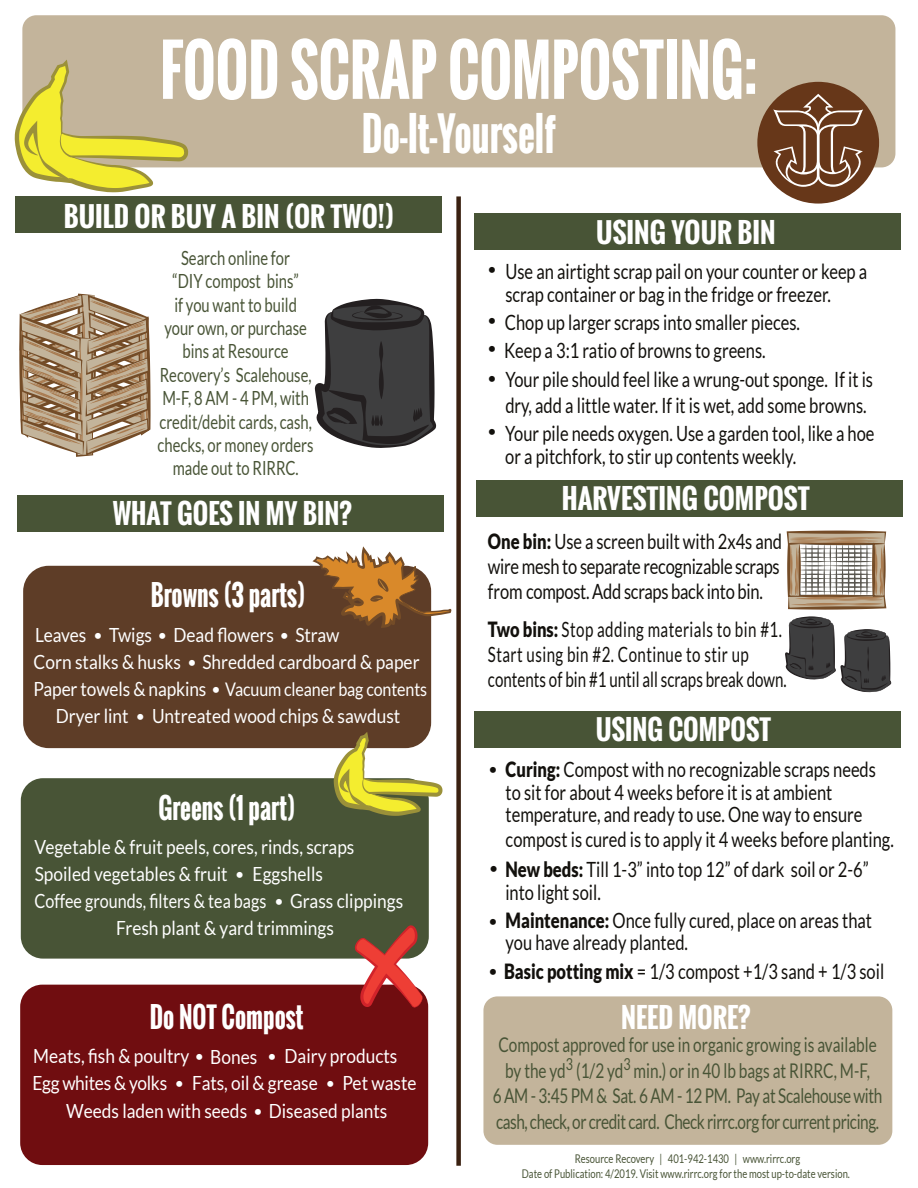
<style>
.page{position:relative;width:918px;height:1188px;background:#fff}
.page>*{position:absolute;margin:0;border:0;box-sizing:border-box;transform-origin:0 0}
.t1{font:700 67.5px "Oswald";color:#fff;scale:.81 1}
.t2{font:700 45px "Oswald";color:#fff;scale:.81 1}
.t3{font:700 28.05px "Oswald";color:#fff;scale:.84 1}
.t4{font:700 27px "Oswald";color:#fff}
.t5{font:21px/22.5px "Lato";color:#12100c;scale:.78 1}
.t6{font:21px/25.2px "Lato";letter-spacing:.03em;color:#12100c;scale:.72 1}
.t7{font:20.25px/25.5px "Lato";letter-spacing:-.015em;color:#485436;text-align:center;scale:.76 1}
.t8{font:19.5px/27.2px "Lato";color:#fff;scale:.89 1}
.t9{font:19.5px/23.4px "Lato";color:#485436;text-align:center;scale:.76 1}
.t10{font:19.5px "Lato";color:#fff;scale:.83 1}
.t11{font:18.75px "Lato";letter-spacing:-.01em;color:#fff;scale:.86 1}
.t12{font:12px "Lato";color:#485436;scale:.78 1}
.s1{font-size:19.5px}
.s2{font-weight:900}
</style>
<div class="page">
<div style="left:474px;top:711px;width:427px;height:37px;background:#485436"></div>
<div style="left:476px;top:480px;width:427px;height:37px;background:#485436"></div>
<div style="left:474px;top:213px;width:427px;height:37px;background:#485436"></div>
<div style="left:17px;top:495px;width:427px;height:37px;background:#485436"></div>
<div style="left:20px;top:985px;width:408px;height:180px;background:#700d10;border-radius:22px"></div>
<div style="left:456px;top:196px;width:5px;height:970px;background:#3a2111"></div>
<div style="left:21px;top:778px;width:408px;height:181px;background:#485436;border-radius:22px"></div>
<div style="left:22px;top:15px;width:873px;height:152px;background:#c3b49b;border-radius:14px"></div>
<div style="left:23px;top:566px;width:408px;height:182px;background:#5e3d27;border-radius:26px"></div>
<div style="left:757px;top:82px;width:122px;height:122px;background:#673719;border-radius:50%"></div>
<svg style="left:773px;top:94px;width:90px;height:93px"></svg>
<svg style="left:312px;top:546px;width:139px;height:82px"></svg>
<svg style="left:334px;top:732px;width:109px;height:84px"></svg>
<svg style="left:352px;top:925px;width:73px;height:83px"></svg>
<div style="left:483px;top:996px;width:409px;height:149px;background:#c3b49b;border-radius:14px"></div>
<svg style="left:787px;top:531px;width:99px;height:79px"></svg>
<svg style="left:785px;top:616px;width:106px;height:77px"></svg>
<svg style="left:315px;top:299px;width:121px;height:149px;background:#545354"></svg>
<svg style="left:19px;top:294px;width:132px;height:163px"></svg>
<div style="left:15px;top:196px;width:427px;height:37px;background:#485436"></div>
<svg style="left:15px;top:60px;width:174px;height:133px"></svg>
<h1 class="t1" style="left:160px;top:19px;width:739px">FOOD SCRAP COMPOSTING:</h1>
<h2 class="t2" style="left:362px;top:100px;width:241px">Do-It-Yourself</h2>
<p class="t4" style="left:64px;top:196px;width:332px">BUILD OR BUY A BIN (OR TWO!)</p>
<p class="t4" style="left:596px;top:212px;width:181px">USING YOUR BIN</p>
<p class="t9" style="left:158px;top:246px;width:207px">Search online for<br>“DIY compost bins”<br>if you want to build your own, or purchase bins at Resource<br>Recovery’s Scalehouse,<br>M-F, 8 AM - 4 PM, with credit/debit cards, cash, checks, or money orders made out to RIRRC.</p>
<p class="t4" style="left:113px;top:493px;width:241px">WHAT GOES IN MY BIN?</p>
<h3 class="t3" style="left:151px;top:573px;width:185px">Browns (3 parts)</h3>
<p class="t8" style="left:34px;top:621px;width:272px;text-indent:75px">Twigs Dead flowers<br>Corn stalks &amp; husks</p>
<p class="t11" style="left:34px;top:679px;width:459px"><span class="s1">Paper towels &amp; napkins</span> Vacuum cleaner bag contents</p>
<p class="t8" style="left:202px;top:621px;width:246px;text-indent:93px">Straw<br>Shredded cardboard &amp; paper</p>
<p class="t8" style="left:35px;top:621px;width:59px">Leaves</p>
<p class="t8" style="left:56px;top:702px;width:389px">Dryer lint Untreated wood chips &amp; sawdust</p>
<h3 class="t3" style="left:158px;top:787px;width:164px">Greens (1 part)</h3>
<p class="t8" style="left:35px;top:834px;width:361px">Vegetable &amp; fruit peels, cores, rinds, scraps<br>Spoiled vegetables &amp; fruit</p>
<p class="t8" style="left:253px;top:861px;width:80px">Eggshells</p>
<p class="t10" style="left:34px;top:890px;width:446px">Coffee grounds, filters &amp; tea bags Grass clippings</p>
<p class="t8" style="left:116px;top:914px;width:246px">Fresh plant &amp; yard trimmings</p>
<h3 class="t3" style="left:150px;top:996px;width:184px">Do NOT Compost</h3>
<p class="t8" style="left:33px;top:1042px;width:253px">Meats, fish &amp; poultry Bones</p>
<p class="t8" style="left:285px;top:1043px;width:128px">Dairy products</p>
<p class="t8" style="left:32px;top:1070px;width:153px">Egg whites &amp; yolks</p>
<p class="t8" style="left:192px;top:1070px;width:143px">Fats, oil &amp; grease</p>
<p class="t8" style="left:342px;top:1069px;width:85px">Pet waste</p>
<p class="t8" style="left:66px;top:1097px;width:205px">Weeds laden with seeds</p>
<p class="t8" style="left:269px;top:1097px;width:135px">Diseased plants</p>
<p class="t5" style="left:505px;top:260px;width:465px">Use an airtight scrap pail on your counter or keep a scrap container or bag in the fridge or freezer.</p>
<p class="t5" style="left:504px;top:308px;width:474px;line-height:28.5px">Chop up larger scraps into smaller pieces.<br>Keep a 3:1 ratio of browns to greens.<br>Your pile should feel like a wrung-out sponge. If it is</p>
<p class="t5" style="left:505px;top:390px;width:475px;line-height:28.8px">dry, add a little water. If it is wet, add some browns.<br>Your pile needs oxygen. Use a garden tool, like a hoe</p>
<p class="t5" style="left:505px;top:445px;width:374px">or a pitchfork, to stir up contents weekly.</p>
<p class="t4" style="left:562px;top:479px;width:249px">HARVESTING COMPOST</p>
<p class="t5" style="left:488px;top:528px;width:379px;line-height:25.2px;text-align:justify"><span class="s2">One bin:</span> Use a screen built with 2x4s and wire mesh to separate recognizable scraps from compost. Add scraps back into bin.</p>
<p class="t6" style="left:488px;top:617px;width:417px"><span class="s2">Two bins:</span> Stop adding materials to bin #1.<br>Start using bin #2. Continue to stir up contents of bin #1 until all scraps break down.</p>
<p class="t4" style="left:596px;top:709px;width:177px">USING COMPOST</p>
<p class="t5" style="left:506px;top:758px;width:476px"><span class="s2">Curing:</span> Compost with no recognizable scraps needs to sit for about 4 weeks before it is at ambient temperature, and ready to use. One way to ensure</p>
<p class="t5" style="left:505px;top:825px;width:500px;line-height:29.8px">compost is cured is to apply it 4 weeks before planting.<br><span class="s2">New beds:</span> Till 1-3” into top 12” of dark soil or 2-6”</p>
<p class="t5" style="left:505px;top:881px;width:124px">into light soil.</p>
<p class="t5" style="left:506px;top:909px;width:471px"><span class="s2">Maintenance:</span> Once fully cured, place on areas that you have already planted.</p>
<p class="t5" style="left:504px;top:960px;width:489px"><span class="s2">Basic potting mix</span> = 1/3 compost +1/3 sand + 1/3 soil</p>
<p class="t4" style="left:621px;top:998px;width:131px">NEED MORE?</p>
<p class="t7" style="left:493px;top:1032px;width:514px">Compost approved for use in organic growing is available by the yd<sup>3</sup> (1/2 yd<sup>3</sup> min.) or in 40 lb bags at RIRRC, M-F,<br>6 AM - 3:45 PM &amp; Sat. 6 AM - 12 PM. Pay at Scalehouse with cash, check, or credit card. Check rirrc.org for current pricing.</p>
<p class="t12" style="left:575px;top:1152px;width:290px">Resource Recovery | 401-942-1430 | www.rirrc.org</p>
<p class="t12" style="left:522px;top:1167px;width:422px">Date of Publication: 4/2019. Visit www.rirrc.org for the most up-to-date version.</p>
</div>
